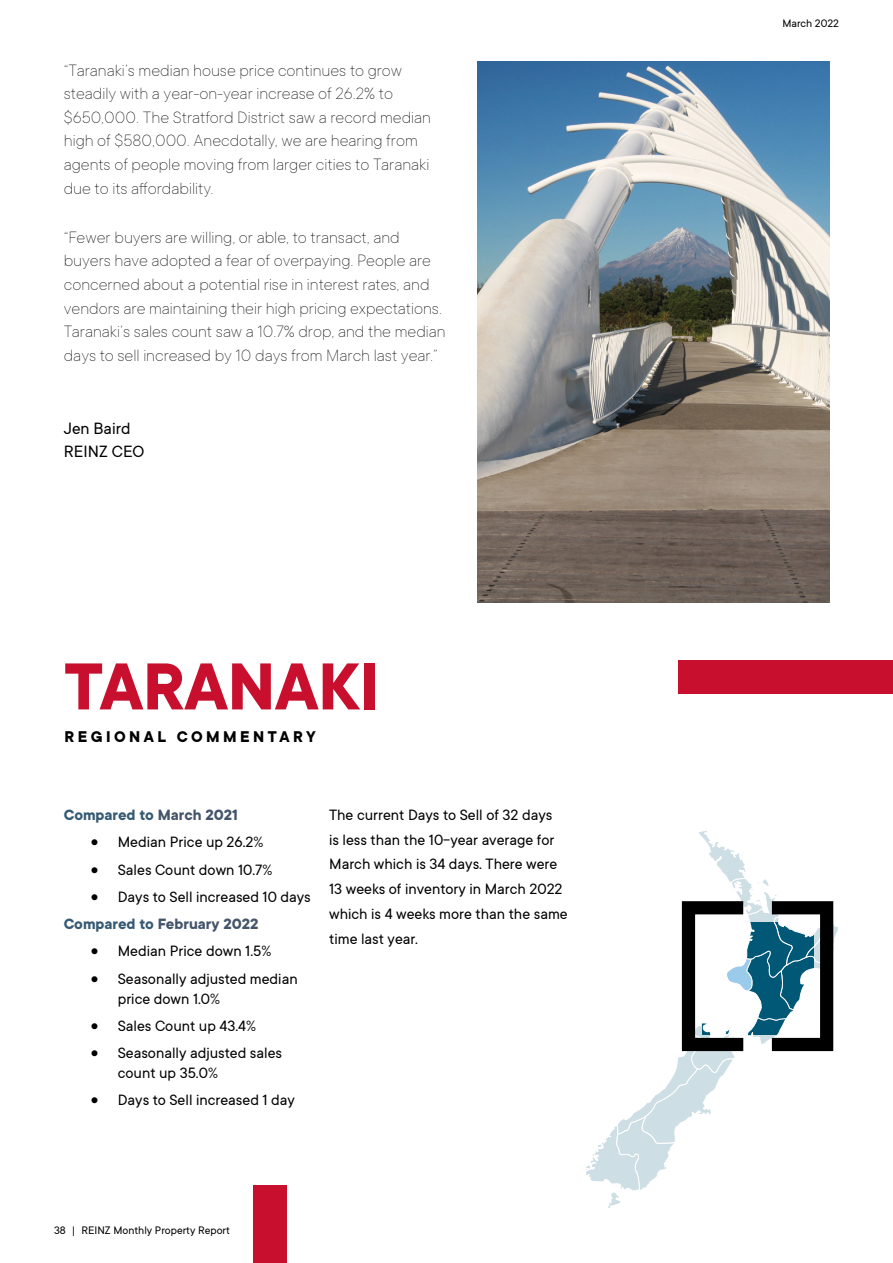
<style>
.page{position:relative;width:893px;height:1263px;background:#fff}
.page>*{position:absolute;margin:0;border:0;box-sizing:border-box;transform-origin:0 0}
.t1{font:700 73.05px "TT Commons";color:#c8102e}
.t2{font:100 18px/23.5px "TT Commons";color:#000}
.t3{font:18px/23.5px "TT Commons";color:#000}
.t4{font:700 17.1px "TT Commons";letter-spacing:.2em;color:#000}
.t5{font:16.5px/24.8px "TT Commons";color:#000}
.t6{font:700 16.5px "TT Commons";color:#355a73}
.t7{font:12px "TT Commons";color:#000}
.s1{color:#44546a}
.s2{font-weight:700;color:#355a73}
.s3{font-weight:700;color:#44546a}
</style>
<div class="page">
<svg style="left:586px;top:831px;width:252px;height:377px"></svg>
<img style="left:477px;top:62px;width:352px;height:540px">
<div style="left:682px;top:901px;width:68px;height:150px;border:13px solid #000"></div>
<div style="left:765px;top:901px;width:68px;height:150px;border:13px solid #000"></div>
<div style="left:253px;top:1185px;width:33px;height:78px;background:#c8102e"></div>
<div style="left:678px;top:660px;width:215px;height:33px;background:#c8102e"></div>
<p class="t2" style="left:64px;top:58px;width:369px">“Taranaki’s median house price continues to grow steadily with a year-on-year increase of 26.2% to $650,000. The Stratford District saw a record median high of $580,000. Anecdotally, we are hearing from agents of people moving from larger cities to Taranaki due to its affordability.</p>
<p class="t2" style="left:64px;top:225px;width:383px">“Fewer buyers are willing, or able, to transact, and buyers have adopted a fear of overpaying. People are concerned about a potential rise in interest rates, and vendors are maintaining their high pricing expectations.<br>Taranaki’s sales count saw a 10.7% drop, and the median days to sell increased by 10 days from March last year.”</p>
<p class="t3" style="left:64px;top:416px;width:82px">Jen Baird<br>REINZ CEO</p>
<h1 class="t1" style="left:64px;top:646px;width:316px">TARANAKI</h1>
<p class="t4" style="left:64px;top:728px;width:253px">REGIONAL COMMENTARY</p>
<p class="t6" style="left:64px;top:806px;width:176px">Compared to <span class="s1">March 2021</span></p>
<p class="t5" style="left:91px;top:830px;width:174px">• Median Price up 26.2%</p>
<p class="t5" style="left:91px;top:857px;width:183px">• Sales Count down 10.7%</p>
<p class="t5" style="left:64px;top:883px;width:248px;line-height:27.3px;text-indent:27px">• Days to Sell increased 10 days<br><span class="s2">Compared to</span> <span class="s3">February 2022</span></p>
<p class="t5" style="left:91px;top:939px;width:182px">• Median Price down 1.5%</p>
<p class="t5" style="left:118px;top:969px;width:181px;line-height:19.8px;text-indent:-27px">• Seasonally adjusted median price down 1.0%</p>
<p class="t5" style="left:91px;top:1013px;width:167px">• Sales Count up 43.4%</p>
<p class="t5" style="left:118px;top:1043px;width:166px;line-height:19.8px;text-indent:-27px">• Seasonally adjusted sales count up 35.0%</p>
<p class="t5" style="left:91px;top:1088px;width:206px">• Days to Sell increased 1 day</p>
<p class="t5" style="left:329px;top:803px;width:240px">The current Days to Sell of 32 days<br>is less than the 10-year average for<br>March which is 34 days. There were<br>13 weeks of inventory in March 2022 which is 4 weeks more than the same time last year.</p>
<p class="t7" style="left:54px;top:1223px;width:177px">38 | REINZ Monthly Property Report</p>
<p class="t7" style="left:782px;top:17px;width:58px">March 2022</p>
</div>
